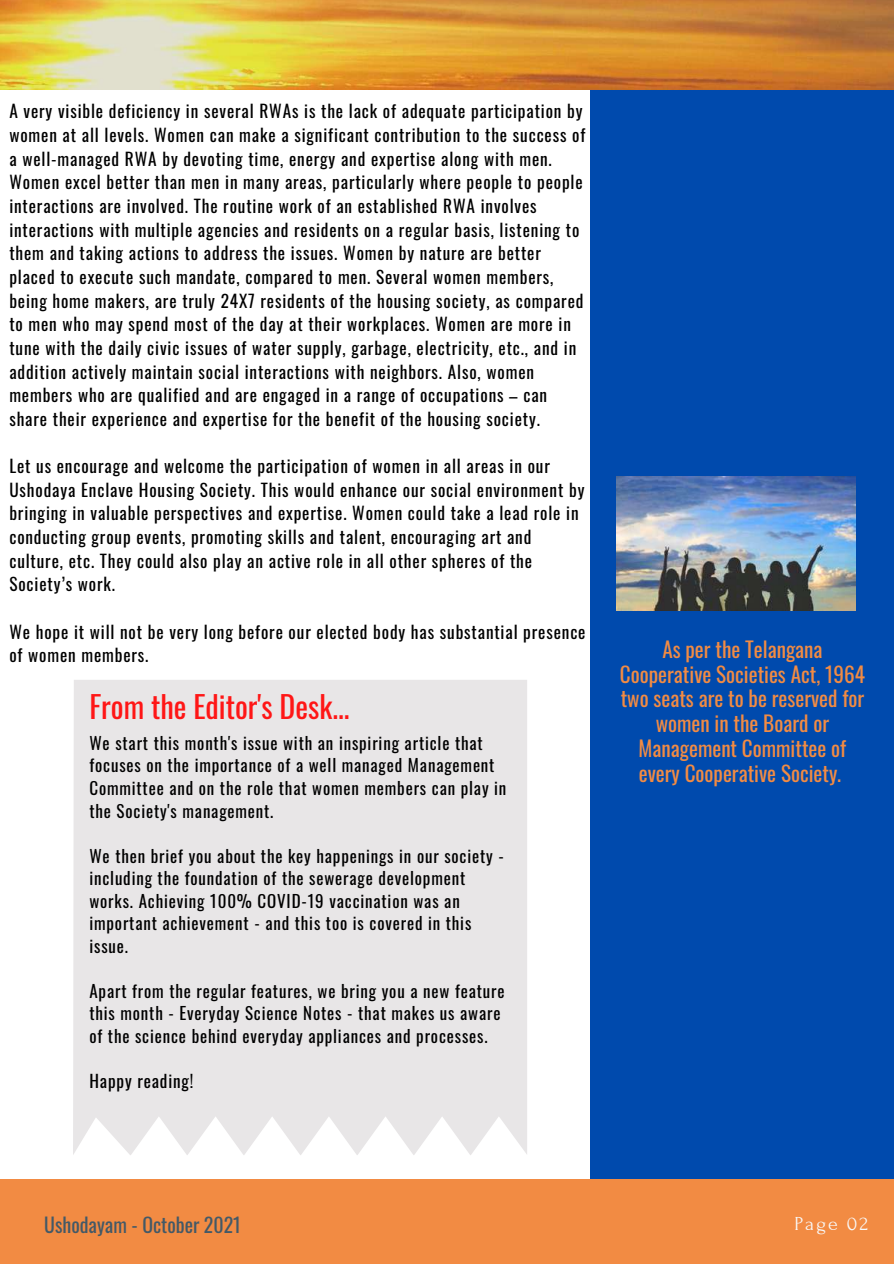
<style>
.page{position:relative;width:894px;height:1264px;background:#fff}
.page>*{position:absolute;margin:0;border:0;box-sizing:border-box;transform-origin:0 0}
.t1{font:30.15px "Oswald";color:#ff1616}
.t2{font:21.15px/24.8px "Oswald";color:#f28b43;text-align:center}
.t3{font:19.8px "Oswald";color:#435967}
.t4{font:19.8px "Forum";letter-spacing:.1em;color:#f9f9f9}
.t5{font:17.25px/23.7px "Oswald";letter-spacing:.05em;color:#000}
.t6{font:17.1px "Oswald";letter-spacing:.05em;color:#000}
.t7{font:16.95px/22.5px "Oswald";letter-spacing:.05em;color:#000}
</style>
<div class="page">
<div style="left:590px;top:89px;width:303px;height:1089px;background:#004aad"></div>
<div style="left:0;top:1178px;width:893px;height:85px;background:#f28b43"></div>
<img style="left:0;top:0;width:893px;height:89px">
<img style="left:616px;top:476px;width:239px;height:134px">
<div style="left:73px;top:680px;width:454px;height:475px;background:#e8e6e7"></div>
<p class="t5" style="left:9px;top:99px;width:577px">A very visible deficiency in several RWAs is the lack of adequate participation by women at all levels. Women can make a significant contribution to the success of a well-managed RWA by devoting time, energy and expertise along with men.<br>Women excel better than men in many areas, particularly where people to people interactions are involved. The routine work of an established RWA involves interactions with multiple agencies and residents on a regular basis, listening to them and taking actions to address the issues. Women by nature are better placed to execute such mandate, compared to men. Several women members, being home makers, are truly 24X7 residents of the housing society, as compared to men who may spend most of the day at their workplaces. Women are more in tune with the daily civic issues of water supply, garbage, electricity, etc., and in addition actively maintain social interactions with neighbors. Also, women members who are qualified and are engaged in a range of occupations – can share their experience and expertise for the benefit of the housing society.</p>
<p class="t5" style="left:9px;top:453px;width:576px">Let us encourage and welcome the participation of women in all areas in our Ushodaya Enclave Housing Society. This would enhance our social environment by bringing in valuable perspectives and expertise. Women could take a lead role in conducting group events, promoting skills and talent, encouraging art and culture, etc. They could also play an active role in all other spheres of the Society’s work.</p>
<p class="t5" style="left:9px;top:619px;width:577px">We hope it will not be very long before our elected body has substantial presence of women members.</p>
<h1 class="t1" style="left:89px;top:683px;width:261px">From the Editor's Desk...</h1>
<p class="t7" style="left:89px;top:731px;width:418px">We start this month's issue with an inspiring article that focuses on the importance of a well managed Management Committee and on the role that women members can play in the Society's management.</p>
<p class="t7" style="left:89px;top:843px;width:416px">We then brief you about the key happenings in our society - including the foundation of the sewerage development works. Achieving 100% COVID-19 vaccination was an important achievement - and this too is covered in this issue.</p>
<p class="t7" style="left:89px;top:978px;width:416px">Apart from the regular features, we bring you a new feature this month - Everyday Science Notes - that makes us aware of the science behind everyday appliances and processes.</p>
<p class="t6" style="left:89px;top:1067px;width:105px">Happy reading!</p>
<p class="t2" style="left:619px;top:636px;width:246px">As per the Telangana<br>Cooperative Societies Act, 1964 two seats are to be reserved for women in the Board or<br>Management Committee of every Cooperative Society.</p>
<p class="t3" style="left:44px;top:1209px;width:198px">Ushodayam - October 2021</p>
<p class="t4" style="left:794px;top:1212px;width:75px">Page 02</p>
</div>
